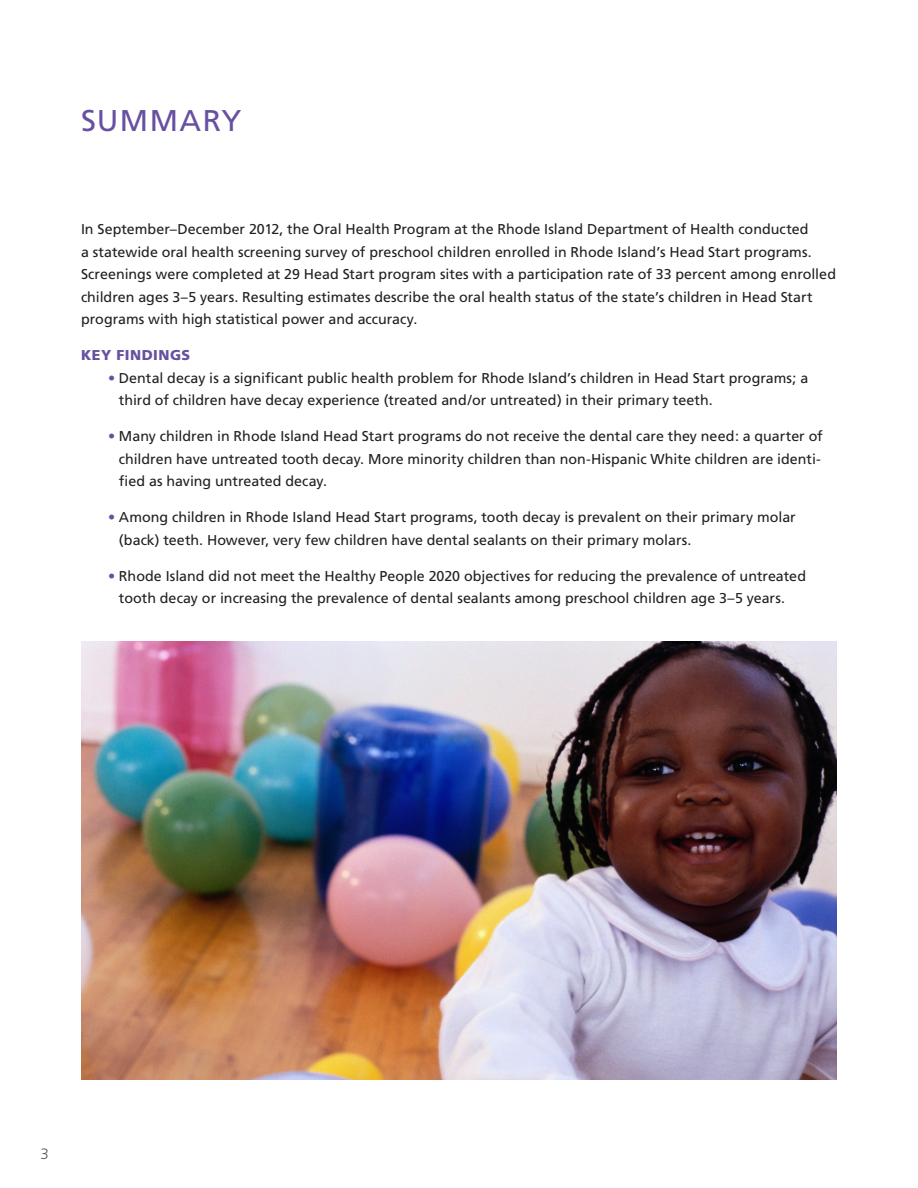
<style>
.page{position:relative;width:918px;height:1188px;background:#fff}
.page>*{position:absolute;margin:0;border:0;box-sizing:border-box;transform-origin:0 0}
.Headings{font:30px "Frutiger";letter-spacing:.045em;color:#6850a1}
.t1{font:300 15px "Frutiger";color:#57585a}
.Body_Copy{font:14.25px/22.5px "Frutiger";color:#231f20}
.t2{font:900 14.25px "Frutiger";letter-spacing:.035em;color:#6850a1}
.s1{color:#6850a1}
</style>
<div class="page">
<img style="left:81px;top:641px;width:756px;height:439px">
<p class="Headings" style="left:81px;top:102px;width:162px">SUMMARY</p>
<p class="Body_Copy" style="left:81px;top:218px;width:757px">In September–December 2012, the Oral Health Program at the Rhode Island Department of Health conducted<br>a statewide oral health screening survey of preschool children enrolled in Rhode Island’s Head Start programs.<br>Screenings were completed at 29 Head Start program sites with a participation rate of 33 percent among enrolled children ages 3–5 years. Resulting estimates describe the oral health status of the state’s children in Head Start programs with high statistical power and accuracy.</p>
<p class="t2" style="left:81px;top:346px;width:111px">KEY FINDINGS</p>
<p class="Body_Copy" style="left:119px;top:366px;width:691px;text-indent:-11px"><span class="s1">•</span> Dental decay is a significant public health problem for Rhode Island’s children in Head Start programs; a third of children have decay experience (treated and/or untreated) in their primary teeth.</p>
<p class="Body_Copy" style="left:119px;top:425px;width:705px;text-indent:-11px"><span class="s1">•</span> Many children in Rhode Island Head Start programs do not receive the dental care they need: a quarter of children have untreated tooth decay. More minority children than non-Hispanic White children are identi&shy;fied as having untreated decay.</p>
<p class="Body_Copy" style="left:119px;top:506px;width:678px;text-indent:-11px"><span class="s1">•</span> Among children in Rhode Island Head Start programs, tooth decay is prevalent on their primary molar (back) teeth. However, very few children have dental sealants on their primary molars.</p>
<p class="Body_Copy" style="left:119px;top:564px;width:689px;text-indent:-11px"><span class="s1">•</span> Rhode Island did not meet the Healthy People 2020 objectives for reducing the prevalence of untreated tooth decay or increasing the prevalence of dental sealants among preschool children age 3–5 years.</p>
<p class="t1" style="left:40px;top:1145px;width:10px">3</p>
</div>
